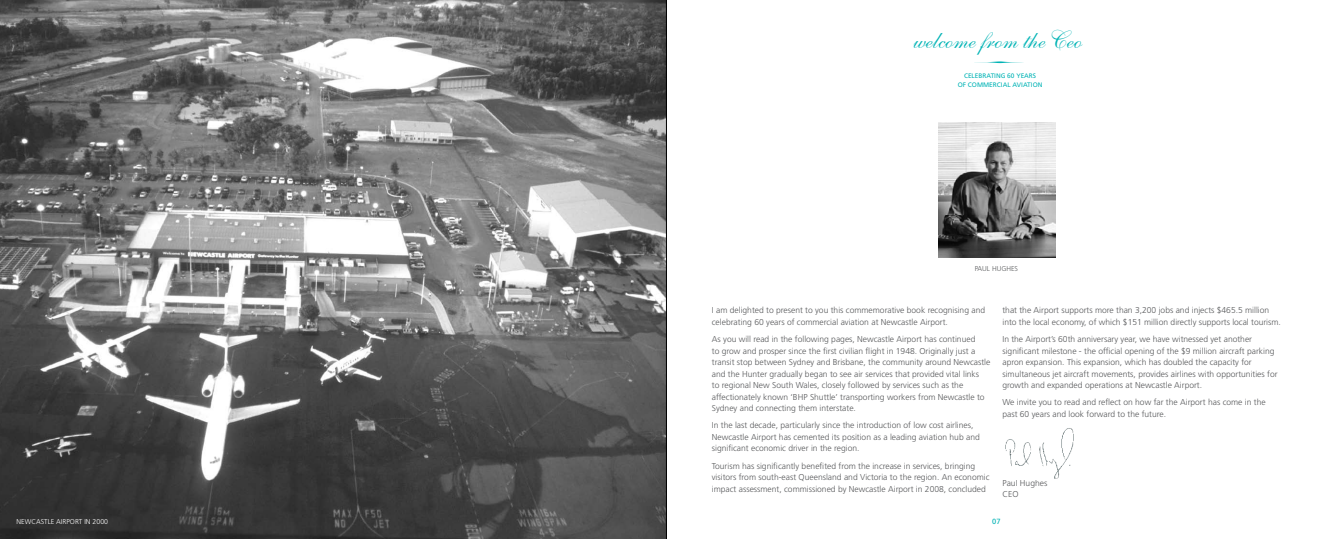
<style>
.page{position:relative;width:1333px;height:539px;background:#fff}
.page>*{position:absolute;margin:0;border:0;box-sizing:border-box;transform-origin:0 0}
.t1{font:25px "Shelley Allegro Script";color:#00b3b5}
.t2{font:300 8.5px/11.5px "Frutiger";color:#58595b}
.t3{font:7.5px "Frutiger";color:#00b3b5}
.t4{font:300 7px "Frutiger";color:#fff}
.t5{font:300 7px "Frutiger";color:#58595b}
.t6{font:6.5px/9px "Frutiger";color:#00b3b5;text-align:center}
</style>
<div class="page">
<img style="left:0;top:0;width:666px;height:539px">
<img style="left:938px;top:122px;width:117px;height:135px">
<img style="left:1005px;top:428px;width:69px;height:51px">
<svg style="left:974px;top:61px;width:49px;height:2px"></svg>
<hr style="left:666px;top:0;width:1px;height:539px;background:#000">
<p class="t4" style="left:17px;top:517px;width:15px">Newca</p>
<p class="t4" style="left:41px;top:517px;width:69px">stle Airport in 2000</p>
<h1 class="t1" style="left:913px;top:25px;width:170px">welcome from the Ceo</h1>
<p class="t6" style="left:957px;top:72px;width:86px">CELEBRATING 60 YEARS<br>OF COMMERCIAL AVIATION</p>
<p class="t5" style="left:974px;top:264px;width:41px">PAUL HUGHES</p>
<p class="t2" style="left:711px;top:305px;width:275px">I am delighted to present to you this commemorative book recognising and celebrating 60 years of commercial aviation at Newcastle Airport.</p>
<p class="t2" style="left:711px;top:333px;width:280px">As you will read in the following pages, Newcastle Airport has continued<br>to grow and prosper since the first civilian flight in 1948. Originally just a transit stop between Sydney and Brisbane, the community around Newcastle and the Hunter gradually began to see air services that provided vital links<br>to regional New South Wales, closely followed by services such as the affectionately known ‘BHP Shuttle’ transporting workers from Newcastle to Sydney and connecting them interstate.</p>
<p class="t2" style="left:711px;top:420px;width:269px">In the last decade, particularly since the introduction of low cost airlines,<br>Newcastle Airport has cemented its position as a leading aviation hub and significant economic driver in the region.</p>
<p class="t2" style="left:711px;top:460px;width:279px">Tourism has significantly benefited from the increase in services, bringing visitors from south-east Queensland and Victoria to the region. An economic impact assessment, commissioned by Newcastle Airport in 2008, concluded</p>
<p class="t2" style="left:1002px;top:305px;width:280px">that the Airport supports more than 3,200 jobs and injects $465.5 million into the local economy, of which $151 million directly supports local tourism.</p>
<p class="t2" style="left:1002px;top:333px;width:277px">In the Airport’s 60th anniversary year, we have witnessed yet another significant milestone - the official opening of the $9 million aircraft parking apron expansion. This expansion, which has doubled the capacity for simultaneous jet aircraft movements, provides airlines with opportunities for growth and expanded operations at Newcastle Airport.</p>
<p class="t2" style="left:1002px;top:397px;width:265px">We invite you to read and reflect on how far the Airport has come in the past 60 years and look forward to the future.</p>
<p class="t2" style="left:1002px;top:477px;width:46px">Paul Hughes<br>CEO</p>
<p class="t3" style="left:992px;top:517px;width:10px">07</p>
</div>
